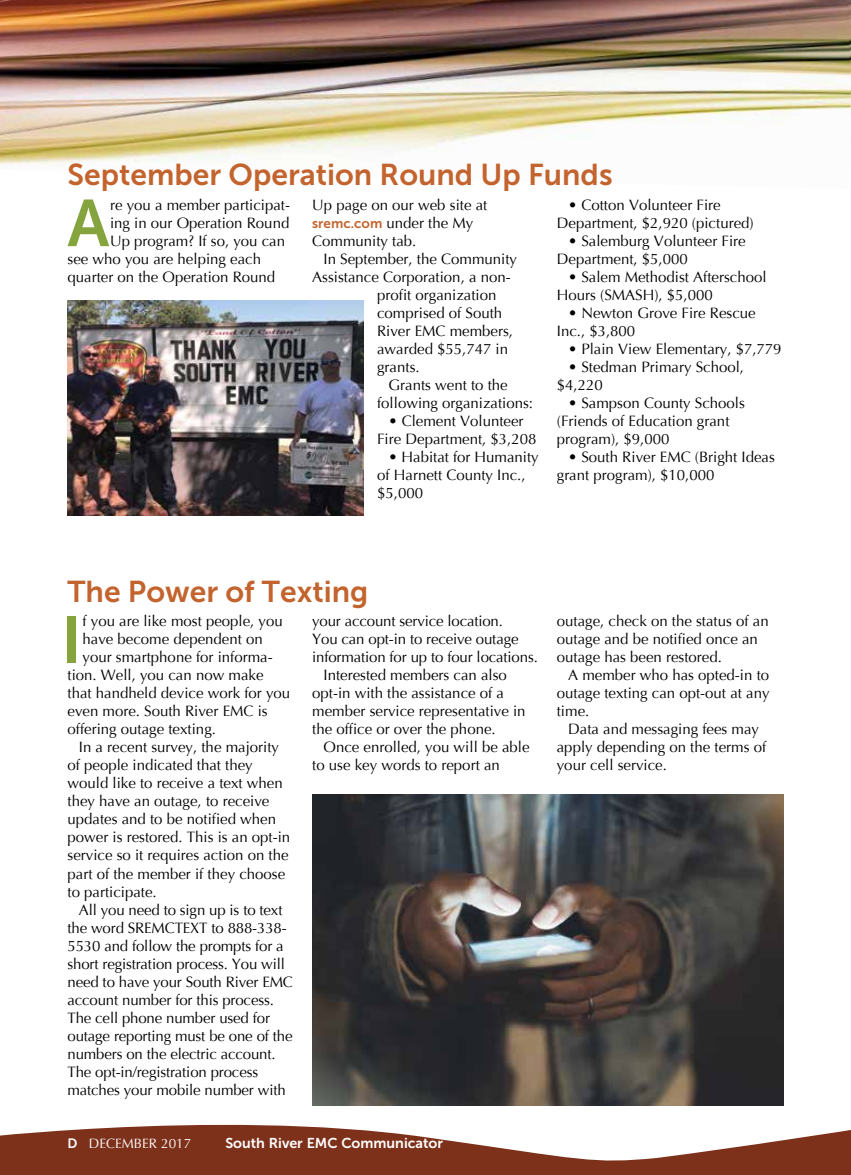
<style>
.page{position:relative;width:851px;height:1175px;background:#fff}
.page>*{position:absolute;margin:0;border:0;box-sizing:border-box;transform-origin:0 0}
.t1{font:65.7px "Museo Sans 700";color:#86a43d}
.t2{font:30px "Museo Sans 700";color:#c3632d}
.t3{font:15px/18px "Optima";color:#000}
.t4{font:14.25px "Museo Sans 700";color:#fff}
.t5{font:13.5px "Optima";color:#fff}
.s1{font-family:"Museo Sans 700";font-size:13.5px;color:#c3632d}
.s2{font-family:"Museo Sans 700"}
</style>
<div class="page">
<svg style="left:0;top:1124px;width:850px;height:50px;fill:#7e311a"></svg>
<img style="left:0;top:0;width:847px;height:166px">
<img style="left:847px;top:0;width:3px;height:109px">
<img style="left:312px;top:794px;width:471px;height:311px">
<img style="left:68px;top:300px;width:295px;height:215px">
<h2 class="t2" style="left:68px;top:158px;width:546px">September Operation Round Up Funds</h2>
<h1 class="t1" style="left:67px;top:187px;width:43px">A</h1>
<p class="t3" style="left:110px;top:196px;width:182px">re you a member participat-</p>
<p class="t3" style="left:312px;top:196px;width:177px">Up page on our web site at <span class="s1">sremc.com</span> under the My<br>Community tab.</p>
<p class="t3" style="left:323px;top:250px;width:195px">In September, the Community</p>
<p class="t3" style="left:312px;top:268px;width:200px">Assistance Corporation, a non-</p>
<p class="t3" style="left:377px;top:286px;width:121px">profit organization</p>
<p class="t3" style="left:377px;top:304px;width:127px">comprised of South</p>
<p class="t3" style="left:377px;top:322px;width:137px">River EMC members,</p>
<p class="t3" style="left:377px;top:340px;width:132px">awarded $55,747 in</p>
<p class="t3" style="left:377px;top:358px;width:44px">grants.</p>
<p class="t3" style="left:388px;top:376px;width:121px">Grants went to the</p>
<p class="t3" style="left:377px;top:394px;width:157px">following organizations:</p>
<p class="t3" style="left:377px;top:412px;width:161px;text-align:center">• Clement Volunteer<br>Fire Department, $3,208</p>
<p class="t3" style="left:377px;top:448px;width:163px;text-indent:11px">• Habitat for Humanity of Harnett County Inc., $5,000</p>
<p class="t3" style="left:557px;top:196px;width:198px;text-indent:11px">• Cotton Volunteer Fire<br>Department, $2,920 (pictured)</p>
<p class="t3" style="left:557px;top:232px;width:190px;text-indent:11px">• Salemburg Volunteer Fire<br>Department, $5,000</p>
<p class="t3" style="left:557px;top:268px;width:211px;text-indent:11px">• Salem Methodist Afterschool<br>Hours (SMASH), $5,000</p>
<p class="t3" style="left:557px;top:304px;width:200px;text-indent:11px">• Newton Grove Fire Rescue<br>Inc., $3,800</p>
<p class="t3" style="left:568px;top:340px;width:215px">• Plain View Elementary, $7,779</p>
<p class="t3" style="left:557px;top:358px;width:189px;text-indent:11px">• Stedman Primary School, $4,220</p>
<p class="t3" style="left:557px;top:394px;width:190px;text-indent:11px">• Sampson County Schools (Friends of Education grant program), $9,000</p>
<p class="t3" style="left:557px;top:448px;width:219px;text-indent:11px">• South River EMC (Bright Ideas grant program), $10,000</p>
<p class="t3" style="left:110px;top:214px;width:181px">ing in our Operation Round</p>
<p class="t3" style="left:110px;top:232px;width:177px">Up program? If so, you can</p>
<p class="t3" style="left:68px;top:250px;width:195px">see who you are helping each</p>
<p class="t3" style="left:68px;top:268px;width:209px">quarter on the Operation Round</p>
<h2 class="t2" style="left:68px;top:574px;width:302px">The Power of Texting</h2>
<h1 class="t1" style="left:62px;top:603px;width:22px">I</h1>
<p class="t3" style="left:83px;top:612px;width:202px">f you are like most people, you</p>
<p class="t3" style="left:312px;top:612px;width:192px">your account service location.</p>
<p class="t3" style="left:312px;top:630px;width:208px">You can opt-in to receive outage</p>
<p class="t3" style="left:312px;top:648px;width:227px">information for up to four locations.</p>
<p class="t3" style="left:323px;top:666px;width:185px">Interested members can also</p>
<p class="t3" style="left:312px;top:684px;width:193px">opt-in with the assistance of a</p>
<p class="t3" style="left:312px;top:702px;width:215px">member service representative in</p>
<p class="t3" style="left:312px;top:720px;width:185px">the office or over the phone.</p>
<p class="t3" style="left:323px;top:738px;width:207px">Once enrolled, you will be able</p>
<p class="t3" style="left:312px;top:756px;width:189px">to use key words to report an</p>
<p class="t3" style="left:83px;top:630px;width:182px">have become dependent on</p>
<p class="t3" style="left:83px;top:648px;width:192px">your smartphone for informa-</p>
<p class="t3" style="left:67px;top:666px;width:197px">tion. Well, you can now make</p>
<p class="t3" style="left:67px;top:684px;width:224px">that handheld device work for you</p>
<p class="t3" style="left:67px;top:702px;width:202px">even more. South River EMC is</p>
<p class="t3" style="left:67px;top:720px;width:150px">offering outage texting.</p>
<p class="t3" style="left:79px;top:738px;width:202px">In a recent survey, the majority</p>
<p class="t3" style="left:67px;top:756px;width:187px">of people indicated that they</p>
<p class="t3" style="left:67px;top:774px;width:217px">would like to receive a text when</p>
<p class="t3" style="left:67px;top:792px;width:203px">they have an outage, to receive</p>
<p class="t3" style="left:67px;top:810px;width:210px">updates and to be notified when</p>
<p class="t3" style="left:67px;top:828px;width:224px">power is restored. This is an opt-in</p>
<p class="t3" style="left:67px;top:846px;width:222px">service so it requires action on the</p>
<p class="t3" style="left:67px;top:864px;width:219px">part of the member if they choose</p>
<p class="t3" style="left:67px;top:882px;width:91px">to participate.</p>
<p class="t3" style="left:79px;top:900px;width:205px">All you need to sign up is to text</p>
<p class="t3" style="left:67px;top:918px;width:221px">the word SREMCTEXT to 888-338-</p>
<p class="t3" style="left:67px;top:936px;width:218px">5530 and follow the prompts for a</p>
<p class="t3" style="left:67px;top:954px;width:219px">short registration process. You will</p>
<p class="t3" style="left:67px;top:972px;width:227px">need to have your South River EMC</p>
<p class="t3" style="left:67px;top:990px;width:208px">account number for this process.</p>
<p class="t3" style="left:67px;top:1008px;width:204px">The cell phone number used for</p>
<p class="t3" style="left:67px;top:1026px;width:226px">outage reporting must be one of the</p>
<p class="t3" style="left:67px;top:1044px;width:209px">numbers on the electric account.</p>
<p class="t3" style="left:67px;top:1062px;width:192px">The opt-in/registration process</p>
<p class="t3" style="left:67px;top:1080px;width:220px">matches your mobile number with</p>
<p class="t5" style="left:67px;top:1135px;width:125px"><span class="s2">D</span> DECEMBER 2017</p>
<p class="t4" style="left:225px;top:1135px;width:219px">South River EMC Communicator</p>
<p class="t3" style="left:556px;top:612px;width:213px">outage, check on the status of an outage and be notified once an outage has been restored.</p>
<p class="t3" style="left:556px;top:666px;width:214px;text-align:justify;text-indent:11px">A member who has opted-in to outage texting can opt-out at any time.</p>
<p class="t3" style="left:556px;top:720px;width:211px;text-indent:11px">Data and messaging fees may apply depending on the terms of your cell service.</p>
</div>
